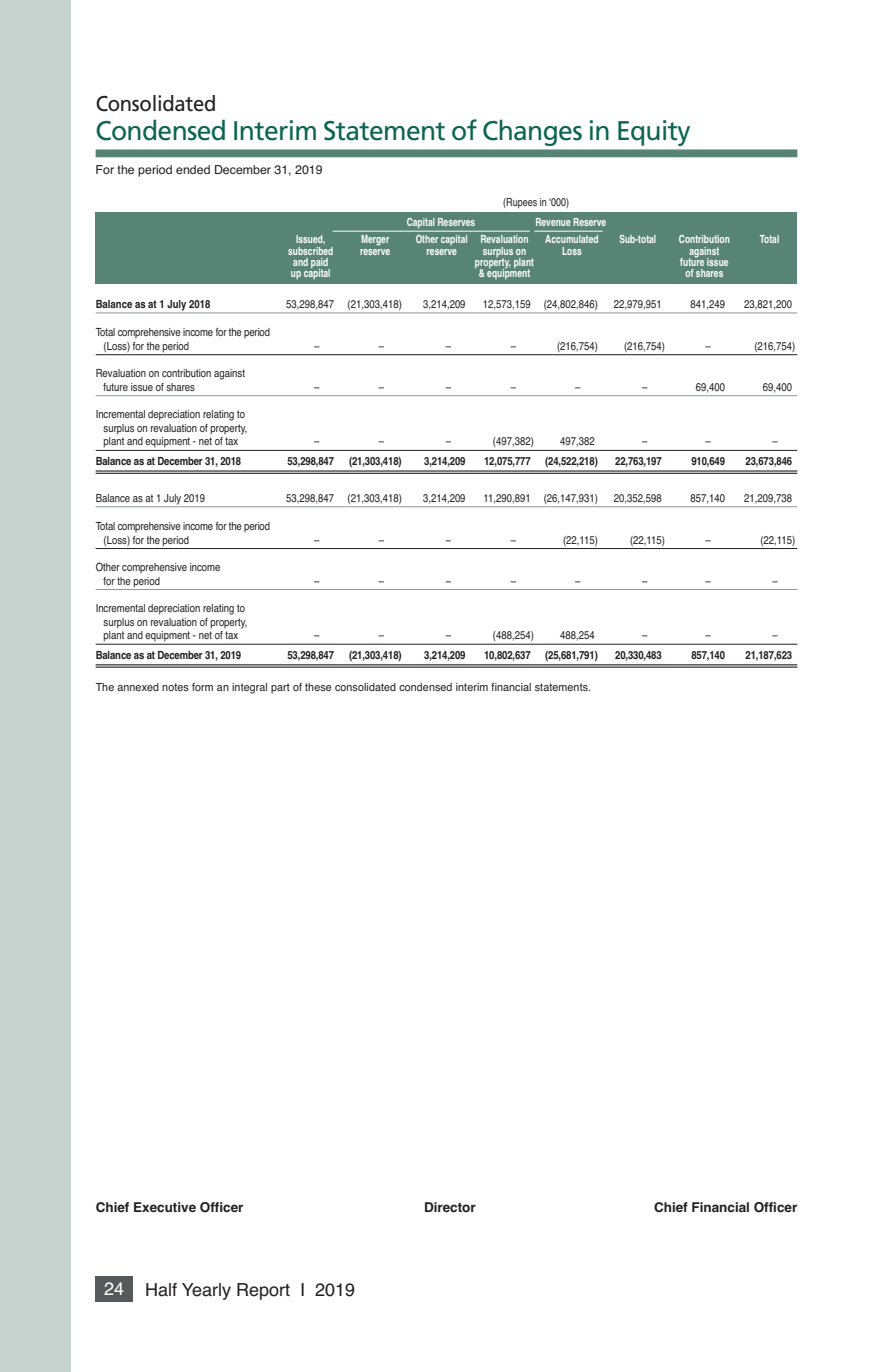
<style>
.page{position:relative;width:893px;height:1372px;background:#fff}
.page>*{position:absolute;margin:0;border:0;box-sizing:border-box;transform-origin:0 0}
.t1{font:27px "Frutiger";letter-spacing:-.025em;color:#0d6551}
.t2{font:21.38px "Frutiger";letter-spacing:-.015em;color:#231f20;scale:.95 1}
.t3{font:18px "Helvetica";color:#231f20}
.t4{font:700 13.5px "Helvetica";color:#231f20}
.t5{font:12.38px "Helvetica";color:#231f20}
.t6{font:11.25px/13.5px "Helvetica";color:#231f20;scale:.85 1}
.t7{font:700 11.25px "Helvetica";letter-spacing:-.015em;color:#231f20;scale:.85 1}
.t8{font:700 11.25px "Helvetica";letter-spacing:.005em;color:#fff;scale:.75 1}
.t9{font:11.25px "Helvetica";color:#231f20;scale:.95 1}
.t10{font:11.25px "Helvetica";color:#231f20;scale:.8 1}
.s1{color:#fff}
</style>
<div class="page">
<div style="left:96px;top:1276px;width:37px;height:25px;background:#57585a"></div>
<div style="left:0;top:0;width:70px;height:1371px;background:#c5d2cd"></div>
<div style="left:96px;top:149px;width:701px;height:7px;background:#588475"></div>
<hr style="left:96px;top:155px;width:701px;height:2px;background:#588475">
<div style="left:96px;top:212px;width:701px;height:72px;background:#588475"></div>
<hr style="left:96px;top:312px;width:701px;height:1px;background:#939598">
<hr style="left:96px;top:354px;width:701px;height:1px;background:#231f20">
<hr style="left:96px;top:395px;width:701px;height:1px;background:#939598">
<hr style="left:96px;top:450px;width:701px;height:1px;background:#231f20">
<hr style="left:96px;top:470px;width:701px;height:1px;background:#231f20">
<hr style="left:96px;top:472px;width:701px;height:2px;background:#231f20">
<hr style="left:96px;top:506px;width:701px;height:1px;background:#939598">
<hr style="left:96px;top:548px;width:701px;height:1px;background:#231f20">
<hr style="left:96px;top:589px;width:701px;height:1px;background:#939598">
<hr style="left:96px;top:643px;width:701px;height:1px;background:#231f20">
<hr style="left:96px;top:664px;width:701px;height:1px;background:#231f20">
<hr style="left:96px;top:666px;width:701px;height:1px;background:#231f20">
<hr style="left:333px;top:231px;width:197px;height:1px;background:#fff">
<hr style="left:534px;top:231px;width:69px;height:1px;background:#fff">
<h2 class="t2" style="left:96px;top:91px;width:129px">Consolidated</h2>
<h1 class="t1" style="left:96px;top:114px;width:596px">Condensed Interim Statement of Changes in Equity</h1>
<p class="t5" style="left:96px;top:160px;width:229px">For the period ended December 31, 2019</p>
<p class="t10" style="left:503px;top:194px;width:84px">(Rupees in ‘000)</p>
<p class="t8" style="left:407px;top:213px;width:93px">Capital Reserves</p>
<p class="t8" style="left:535px;top:213px;width:96px">Revenue Reserve</p>
<p class="t8" style="left:296px;top:230px;width:41px">Issued,</p>
<p class="t8" style="left:361px;top:230px;width:39px">Merger</p>
<p class="t8" style="left:416px;top:230px;width:152px">Other capital Revaluation</p>
<p class="t8" style="left:545px;top:230px;width:73px">Accumulated</p>
<p class="t8" style="left:619px;top:230px;width:51px">Sub-total</p>
<p class="t8" style="left:679px;top:230px;width:70px">Contribution</p>
<p class="t8" style="left:760px;top:230px;width:28px">Total</p>
<p class="t8" style="left:288px;top:241px;width:62px">subscribed</p>
<p class="t8" style="left:360px;top:241px;width:42px">reserve</p>
<p class="t8" style="left:427px;top:241px;width:42px">reserve</p>
<p class="t8" style="left:483px;top:241px;width:59px">surplus on</p>
<p class="t8" style="left:562px;top:241px;width:28px">Loss</p>
<p class="t8" style="left:689px;top:241px;width:41px">against</p>
<p class="t8" style="left:293px;top:253px;width:48px">and paid</p>
<p class="t8" style="left:475px;top:253px;width:80px">property, plant</p>
<p class="t8" style="left:680px;top:253px;width:66px">future issue</p>
<p class="t8" style="left:291px;top:264px;width:55px">up capital</p>
<p class="t8" style="left:479px;top:264px;width:70px">&amp; equipment</p>
<p class="t8" style="left:685px;top:264px;width:52px">of shares</p>
<p class="t7" style="left:96px;top:295px;width:137px">Balance as at 1 July 2018</p>
<p class="t6" style="left:286px;top:298px;width:138px">53,298,847 (21,303,418)</p>
<p class="t6" style="left:423px;top:298px;width:52px">3,214,209</p>
<p class="t6" style="left:483px;top:298px;width:137px">12,573,159 (24,802,846)</p>
<p class="t6" style="left:614px;top:298px;width:58px">22,979,951</p>
<p class="t6" style="left:691px;top:298px;width:42px">841,249</p>
<p class="t6" style="left:744px;top:298px;width:58px">23,821,200</p>
<p class="t6" style="left:104px;top:325px;width:197px;line-height:14.2px;text-indent:-8px">Total comprehensive income for the period (Loss) for the period</p>
<p class="t6" style="left:557px;top:339px;width:50px">(216,754)</p>
<p class="t6" style="left:624px;top:339px;width:50px">(216,754)</p>
<p class="t6" style="left:754px;top:339px;width:50px">(216,754)</p>
<p class="t6" style="left:104px;top:367px;width:168px;text-indent:-8px">Revaluation on contribution against future issue of shares</p>
<p class="t6" style="left:104px;top:408px;width:171px;text-indent:-8px">Incremental depreciation relating to surplus on revaluation of property, plant and equipment - net of tax</p>
<p class="t6" style="left:493px;top:435px;width:50px">(497,382)</p>
<p class="t6" style="left:560px;top:435px;width:42px">497,382</p>
<p class="t6" style="left:696px;top:380px;width:36px">69,400</p>
<p class="t6" style="left:763px;top:380px;width:36px">69,400</p>
<p class="t7" style="left:96px;top:452px;width:173px">Balance as at December 31, 2018</p>
<p class="t7" style="left:287px;top:452px;width:56px">53,298,847</p>
<p class="t7" style="left:349px;top:452px;width:63px">(21,303,418)</p>
<p class="t7" style="left:424px;top:452px;width:50px">3,214,209</p>
<p class="t7" style="left:484px;top:452px;width:56px">12,075,777</p>
<p class="t7" style="left:545px;top:452px;width:63px">(24,522,218)</p>
<p class="t7" style="left:615px;top:452px;width:56px">22,763,197</p>
<p class="t7" style="left:691px;top:452px;width:41px">910,649</p>
<p class="t7" style="left:746px;top:452px;width:56px">23,673,846</p>
<p class="t6" style="left:96px;top:491px;width:130px">Balance as at 1 July 2019</p>
<p class="t6" style="left:286px;top:491px;width:138px">53,298,847 (21,303,418)</p>
<p class="t6" style="left:423px;top:491px;width:52px">3,214,209</p>
<p class="t6" style="left:484px;top:491px;width:136px">11,290,891 (26,147,931)</p>
<p class="t6" style="left:614px;top:491px;width:58px">20,352,598</p>
<p class="t6" style="left:691px;top:491px;width:42px">857,140</p>
<p class="t6" style="left:744px;top:491px;width:58px">21,209,738</p>
<p class="t6" style="left:104px;top:519px;width:197px;line-height:14.2px;text-indent:-8px">Total comprehensive income for the period (Loss) for the period</p>
<p class="t6" style="left:563px;top:533px;width:43px">(22,115)</p>
<p class="t6" style="left:630px;top:533px;width:43px">(22,115)</p>
<p class="t6" style="left:760px;top:533px;width:43px">(22,115)</p>
<p class="t6" style="left:104px;top:561px;width:139px;text-indent:-8px">Other comprehensive income for the period</p>
<p class="t6" style="left:104px;top:602px;width:171px;text-indent:-8px">Incremental depreciation relating to surplus on revaluation of property, plant and equipment - net of tax</p>
<p class="t6" style="left:493px;top:629px;width:50px">(488,254)</p>
<p class="t6" style="left:560px;top:629px;width:42px">488,254</p>
<p class="t7" style="left:96px;top:646px;width:173px">Balance as at December 31, 2019</p>
<p class="t7" style="left:287px;top:646px;width:56px">53,298,847</p>
<p class="t7" style="left:349px;top:646px;width:63px">(21,303,418)</p>
<p class="t7" style="left:424px;top:646px;width:50px">3,214,209</p>
<p class="t7" style="left:484px;top:646px;width:56px">10,802,637</p>
<p class="t7" style="left:545px;top:646px;width:63px">(25,681,791)</p>
<p class="t7" style="left:615px;top:646px;width:56px">20,330,483</p>
<p class="t7" style="left:691px;top:646px;width:41px">857,140</p>
<p class="t7" style="left:746px;top:646px;width:56px">21,187,623</p>
<p class="t9" style="left:96px;top:678px;width:523px">The annexed notes form an integral part of these consolidated condensed interim financial statements.</p>
<p class="t4" style="left:96px;top:1196px;width:149px">Chief Executive Officer</p>
<p class="t4" style="left:424px;top:1196px;width:53px">Director</p>
<p class="t4" style="left:654px;top:1196px;width:145px">Chief Financial Officer</p>
<h3 class="t3" style="left:104px;top:1275px;width:253px"><span class="s1">24</span> Half Yearly Report I 2019</h3>
</div>
